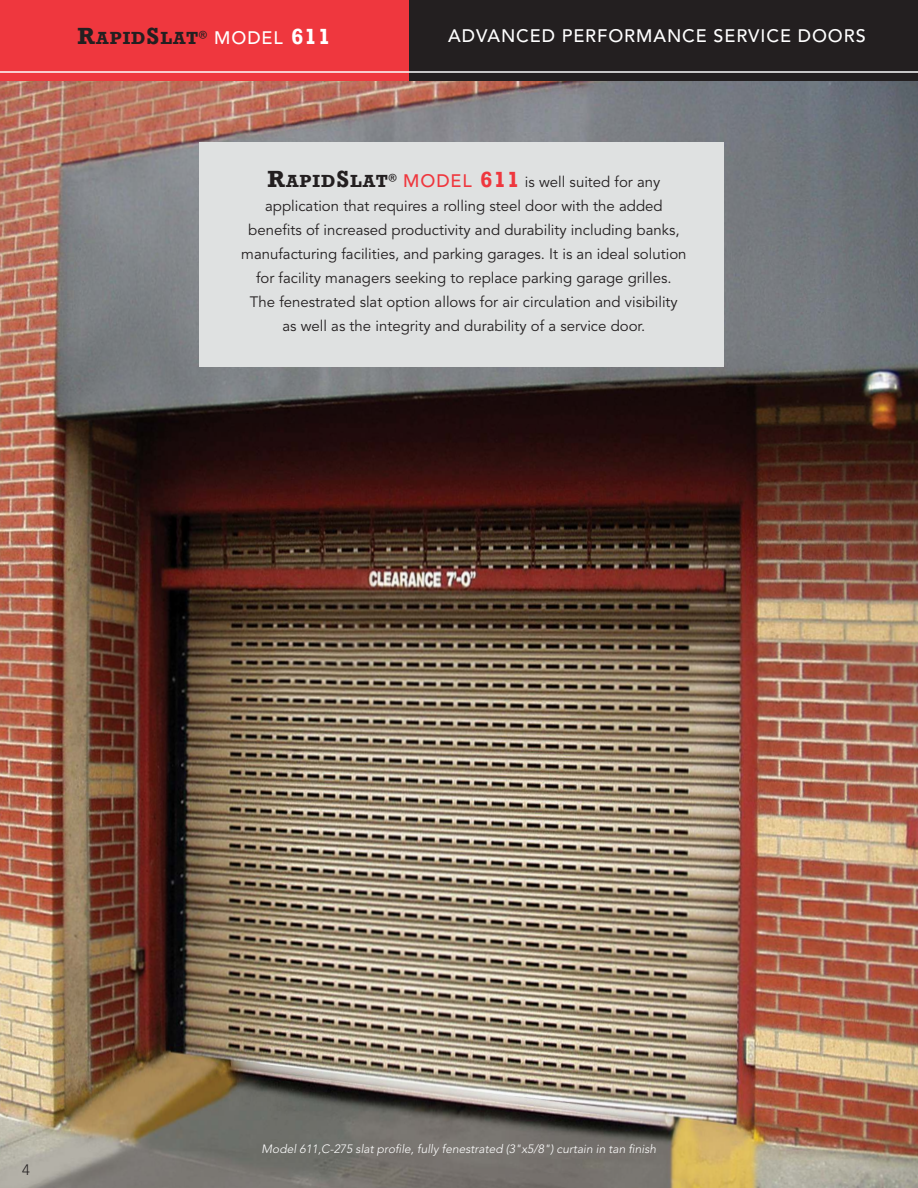
<style>
.page{position:relative;width:918px;height:1188px;background:#fff}
.page>*{position:absolute;margin:0;border:0;box-sizing:border-box;transform-origin:0 0}
.t1{font:500 18px "Avenir LT Std";letter-spacing:.05em;color:#fff}
.t2{font:700 18px "Rockwell";letter-spacing:.05em;color:#231f20}
.t3{font:15px/24px "Avenir LT Std";color:#231f20;text-align:center}
.t4{font:300 15px "Avenir LT Std";color:#231f20}
.t5{font:italic 300 12px "Avenir LT Std";color:#fff}
.s1{font-size:24px}
.s2{font-family:"Avenir LT Std";font-weight:500;color:#fff}
.s3{font-size:22.5px;color:#fff}
.s4{font-family:"Rockwell";font-weight:700;font-size:24px}
.s5{font-family:"Rockwell";font-weight:700;font-size:18px}
.s6{font-weight:500;font-size:18px;color:#ef373e}
.s7{font-family:"Rockwell";font-weight:700;font-size:22.5px;color:#ef373e}
</style>
<div class="page">
<img style="left:0;top:81px;width:918px;height:1107px">
<div style="left:199px;top:142px;width:525px;height:224px;background:#dfe1e1"></div>
<div style="left:0;top:0;width:918px;height:81px;background:#231f20"></div>
<div style="left:0;top:0;width:408px;height:81px;background:#ef373e"></div>
<hr style="left:0;top:71px;width:918px;height:2px;background:#fff">
<p class="t2" style="left:78px;top:28px;width:254px"><span class="s1">R</span>APID<span class="s1">S</span>LAT<sup>®</sup> <span class="s2">MODEL</span> <span class="s3">611</span></p>
<p class="t1" style="left:448px;top:29px;width:419px">ADVANCED PERFORMANCE SERVICE DOORS</p>
<p class="t3" style="left:241px;top:172px;width:447px"><span class="s4">R</span><span class="s5">APID</span><span class="s4">S</span><span class="s5">LAT</span><sup>®</sup> <span class="s6">MODEL</span> <span class="s7">611</span> is well suited for any application that requires a rolling steel door with the added benefits of increased productivity and durability including banks, manufacturing facilities, and parking garages. It is an ideal solution for facility managers seeking to replace parking garage grilles.<br>The fenestrated slat option allows for air circulation and visibility as well as the integrity and durability of a service door.</p>
<p class="t4" style="left:22px;top:1164px;width:9px">4</p>
<p class="t5" style="left:262px;top:1144px;width:396px">Model 611,C-275 slat profile, fully fenestrated (3"x5/8") curtain in tan finish</p>
</div>
